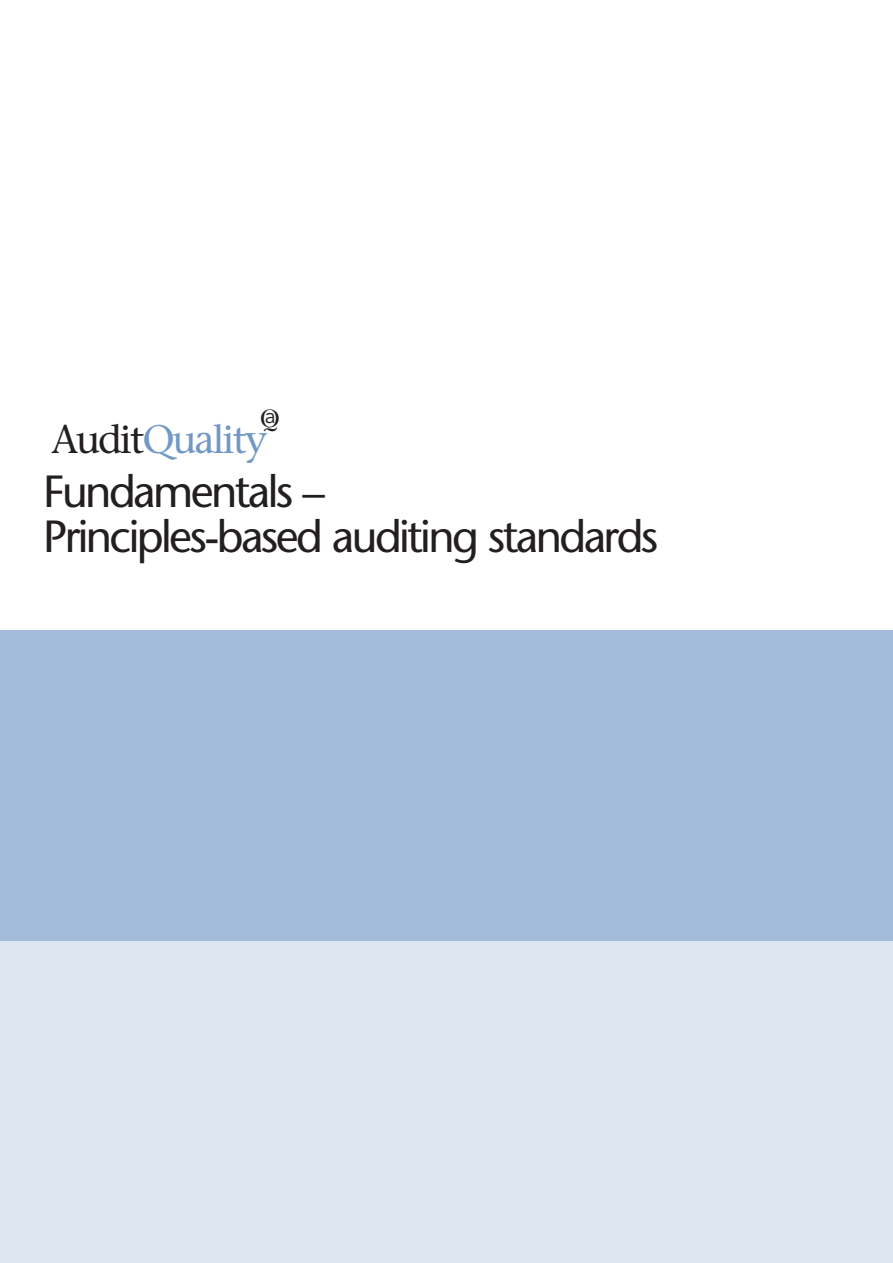
<style>
.page{position:relative;width:893px;height:1263px;background:#fff}
.page>*{position:absolute;margin:0;border:0;box-sizing:border-box;transform-origin:0 0}
.t1{font:45px/45px "Stone Sans";letter-spacing:-.06em;color:#231f20}
.t2{font:39.75px "Stone Serif";letter-spacing:-.06em;color:#7299c6}
.t3{font:25.35px "Caslon Five Forty";color:#231f20}
.s1{font-family:"Avenir";font-size:21.15px}
.s2{color:#231f20}
</style>
<div class="page">
<div style="left:0;top:920px;width:892px;height:343px;background:#dde5f1"></div>
<div style="left:0;top:631px;width:892px;height:310px;background:#a4bada"></div>
<p class="t3" style="left:260px;top:409px;width:21px">Q<span class="s1">a</span></p>
<p class="t2" style="left:51px;top:424px;width:217px"><span class="s2">Audit</span>Quality</p>
<p class="t1" style="left:43px;top:474px;width:616px">Fundamentals –<br>Principles-based auditing standards</p>
</div>
